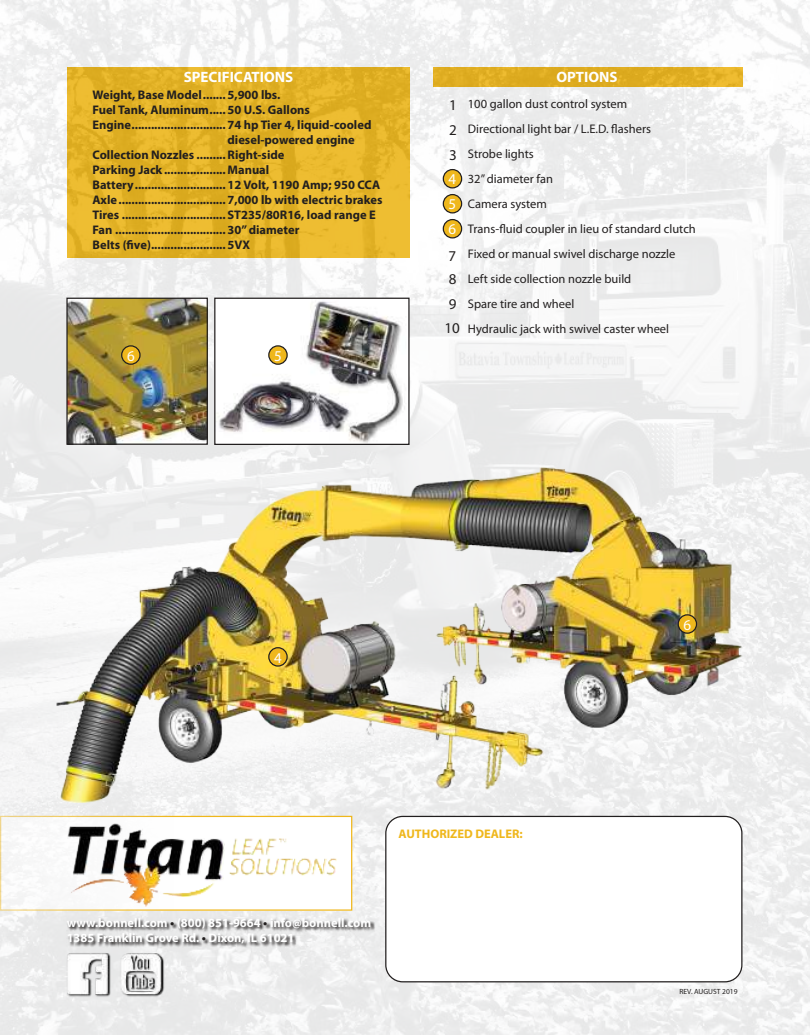
<style>
.page{position:relative;width:810px;height:1035px;background:#fff}
.page>*{position:absolute;margin:0;border:0;box-sizing:border-box;transform-origin:0 0}
.t1{font:700 15px "Myriad Pro";color:#fff}
.t2{font:15px/24.5px "Myriad Pro";color:#221f1f}
.t3{font:15px/25px "Myriad Pro";color:#fff}
.t4{font:700 12.5px "Myriad Pro";color:#221f1f}
.t5{font:12.5px/25px "Myriad Pro";color:#221f1f}
.t6{font:700 12.5px/15px "Myriad Pro";color:#fff}
.t7{font:700 12.5px "Myriad Pro";color:#efb71c}
.t8{font:7.5px "Myriad Pro";color:#221f1f}
.s1{color:#221f1f}
</style>
<div class="page">
<img style="left:0;top:1px;width:810px;height:1034px">
<img style="left:43px;top:453px;width:725px;height:362px">
<div style="left:443px;top:195px;width:19px;height:18px;background:#efb71c;border-radius:50%"></div>
<div style="left:443px;top:194px;width:19px;height:20px;border:1px solid #221f1f;border-radius:50%"></div>
<div style="left:443px;top:220px;width:19px;height:18px;background:#efb71c;border-radius:50%"></div>
<div style="left:443px;top:219px;width:19px;height:20px;border:1px solid #221f1f;border-radius:50%"></div>
<div style="left:269px;top:648px;width:18px;height:18px;background:#efb71c;border-radius:50%"></div>
<div style="left:268px;top:647px;width:20px;height:20px;border:1px solid #221f1f;border-radius:50%"></div>
<div style="left:678px;top:615px;width:19px;height:18px;background:#efb71c;border-radius:50%"></div>
<div style="left:678px;top:614px;width:19px;height:20px;border:1px solid #221f1f;border-radius:50%"></div>
<img style="left:68px;top:300px;width:138px;height:143px">
<div style="left:66px;top:298px;width:142px;height:147px;border:1px solid #221f1f"></div>
<img style="left:216px;top:300px;width:192px;height:143px">
<div style="left:214px;top:298px;width:196px;height:147px;border:1px solid #221f1f"></div>
<div style="left:122px;top:346px;width:18px;height:18px;background:#efb71c;border-radius:50%"></div>
<div style="left:121px;top:345px;width:20px;height:20px;border:1px solid #221f1f;border-radius:50%"></div>
<div style="left:443px;top:170px;width:19px;height:18px;background:#efb71c;border-radius:50%"></div>
<div style="left:443px;top:169px;width:19px;height:20px;border:1px solid #221f1f;border-radius:50%"></div>
<div style="left:269px;top:346px;width:18px;height:18px;background:#efb71c;border-radius:50%"></div>
<div style="left:268px;top:345px;width:20px;height:20px;border:1px solid #221f1f;border-radius:50%"></div>
<img style="left:2px;top:818px;width:348px;height:91px">
<div style="left:0;top:816px;width:352px;height:95px;border:1px solid #efb71c"></div>
<svg style="left:66px;top:917px;width:308px;height:31px;background:#c1c1c1"></svg>
<img style="left:67px;top:822px;width:270px;height:85px">
<img style="left:52px;top:943px;width:124px;height:62px">
<div style="left:386px;top:816px;width:356px;height:166px;background:#fff;border-radius:17px"></div>
<div style="left:385px;top:816px;width:357px;height:166px;border:1px solid #221f1f;border-radius:17px"></div>
<p class="t1" style="left:184px;top:71px;width:111px">SPECIFICATIONS</p>
<p class="t4" style="left:92px;top:90px;width:189px">Weight, Base Model ....... 5,900 lbs.</p>
<p class="t4" style="left:92px;top:105px;width:219px">Fuel Tank, Aluminum ..... 50 U.S. Gallons</p>
<p class="t4" style="left:92px;top:120px;width:280px">Engine ............................. 74 hp Tier 4, liquid-cooled</p>
<p class="t4" style="left:228px;top:135px;width:129px">diesel-powered engine</p>
<p class="t4" style="left:92px;top:150px;width:194px">Collection Nozzles ......... Right-side</p>
<p class="t4" style="left:92px;top:165px;width:178px">Parking Jack ................... Manual</p>
<p class="t4" style="left:92px;top:180px;width:289px">Battery ............................ 12 Volt, 1190 Amp; 950 CCA</p>
<p class="t4" style="left:92px;top:195px;width:292px">Axle ................................. 7,000 lb with electric brakes</p>
<p class="t4" style="left:92px;top:210px;width:285px">Tires ................................ ST235/80R16, load range E</p>
<p class="t4" style="left:92px;top:225px;width:208px">Fan .................................. 30” diameter</p>
<p class="t4" style="left:92px;top:240px;width:159px">Belts (five) ....................... 5VX</p>
<p class="t3" style="left:127px;top:344px;width:9px">6</p>
<p class="t3" style="left:274px;top:344px;width:9px">5</p>
<p class="t2" style="left:449px;top:94px;width:9px">1</p>
<p class="t2" style="left:449px;top:119px;width:9px;line-height:25px">2<br>3</p>
<p class="t3" style="left:449px;top:168px;width:9px">4</p>
<p class="t3" style="left:449px;top:193px;width:9px">5<br>6</p>
<p class="t2" style="left:449px;top:245px;width:9px">7</p>
<p class="t2" style="left:445px;top:268px;width:17px">8<br>9<br>10</p>
<p class="t1" style="left:556px;top:71px;width:63px">OPTIONS</p>
<p class="t5" style="left:468px;top:92px;width:229px">100 gallon dust control system<br>Directional light bar / L.E.D. flashers<br>Strobe lights<br>32” diameter fan<br>Camera system<br>Trans-fluid coupler in lieu of standard clutch<br>Fixed or manual swivel discharge nozzle<br>Left side collection nozzle build<br>Spare tire and wheel<br>Hydraulic jack with swivel caster wheel</p>
<p class="t3" style="left:274px;top:646px;width:9px">4</p>
<p class="t7" style="left:399px;top:829px;width:126px">AUTHORIZED DEALER:</p>
<p class="t6" style="left:67px;top:917px;width:306px">www.bonnell.com <span class="s1">•</span> (800) 851-9664 <span class="s1">•</span> info@bonnell.com<br>1385 Franklin Grove Rd. <span class="s1">•</span> Dixon, IL 61021</p>
<p class="t3" style="left:684px;top:613px;width:9px">6</p>
<p class="t8" style="left:679px;top:988px;width:60px">REV. AUGUST 2019</p>
</div>
